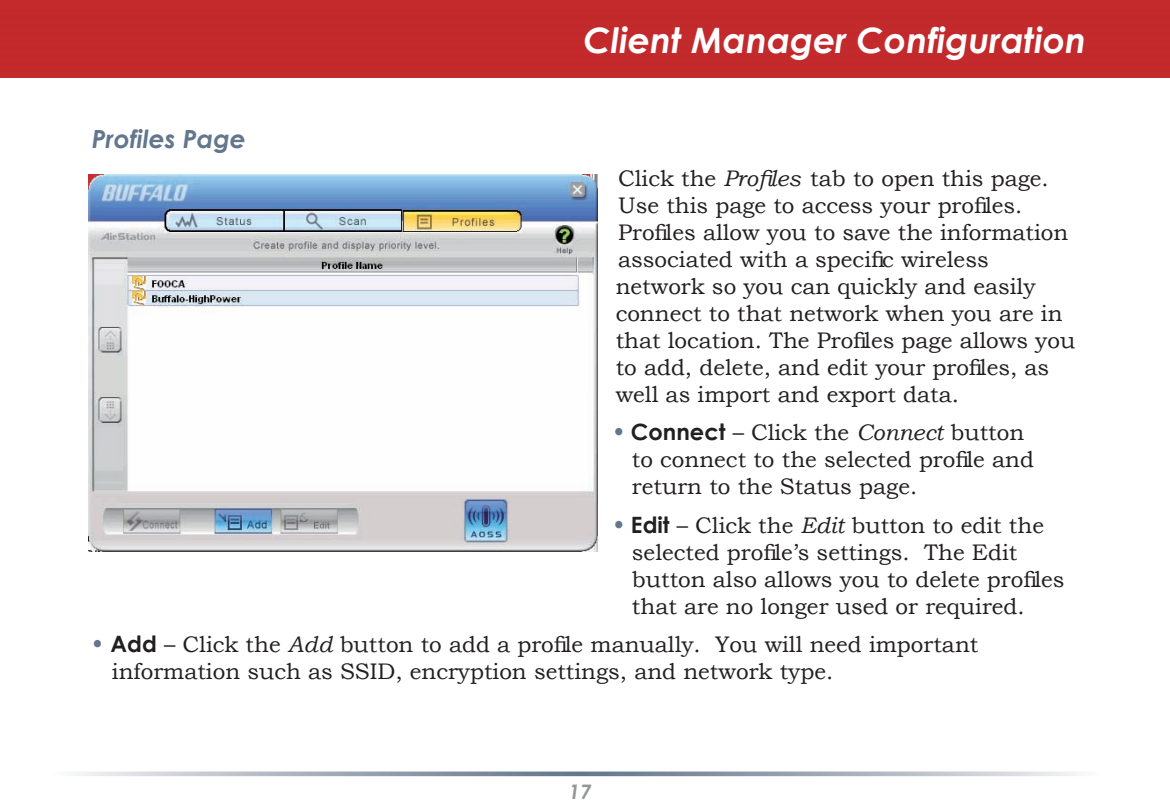
<style>
.page{position:relative;width:1170px;height:810px;background:#fff}
.page>*{position:absolute;margin:0;border:0;box-sizing:border-box;transform-origin:0 0}
.t1{font:italic 700 35px "Century Gothic";color:#fff}
.t2{font:italic 700 25px "Century Gothic";color:#62778c}
.t3{font:22.5px/27px "Bookman Old Style";color:#231f20}
.t4{font:italic 700 20px "Century Gothic";color:#939598}
.s1{font-style:italic}
.s2{font-size:25px;color:#62778c}
.s3{font-family:"Century Gothic";font-weight:700}
</style>
<div class="page">
<div style="left:0;top:0;width:1170px;height:78px;background:#c32a2c"></div>
<svg style="left:76px;top:772px;width:1001px;height:4px;background:#a5aeba"></svg>
<img style="left:89px;top:175px;width:508px;height:377px">
<p class="t2" style="left:92px;top:123px;width:155px">Profiles Page</p>
<h1 class="t1" style="left:584px;top:18px;width:504px">Client Manager Configuration</h1>
<p class="t3" style="left:616px;top:165px;width:461px">Click the <span class="s1">Profiles</span> tab to open this page.<br>Use this page to access your profiles.<br>Profiles allow you to save the information associated with a specific wireless network so you can quickly and easily connect to that network when you are in that location. The Profiles page allows you to add, delete, and edit your profiles, as well as import and export data.</p>
<p class="t3" style="left:632px;top:419px;width:404px;text-indent:-19px"><span class="s2">•</span> <span class="s3">Connect</span> – Click the <span class="s1">Connect</span> button to connect to the selected profile and return to the Status page.</p>
<p class="t3" style="left:632px;top:511px;width:434px;text-indent:-19px"><span class="s2">•</span> <span class="s3">Edit</span> – Click the <span class="s1">Edit</span> button to edit the selected profile’s settings. The Edit button also allows you to delete profiles that are no longer used or required.</p>
<p class="t3" style="left:112px;top:631px;width:868px;text-indent:-20px"><span class="s2">•</span> <span class="s3">Add</span> – Click the <span class="s1">Add</span> button to add a profile manually. You will need important information such as SSID, encryption settings, and network type.</p>
<p class="t4" style="left:569px;top:779px;width:24px">17</p>
</div>
